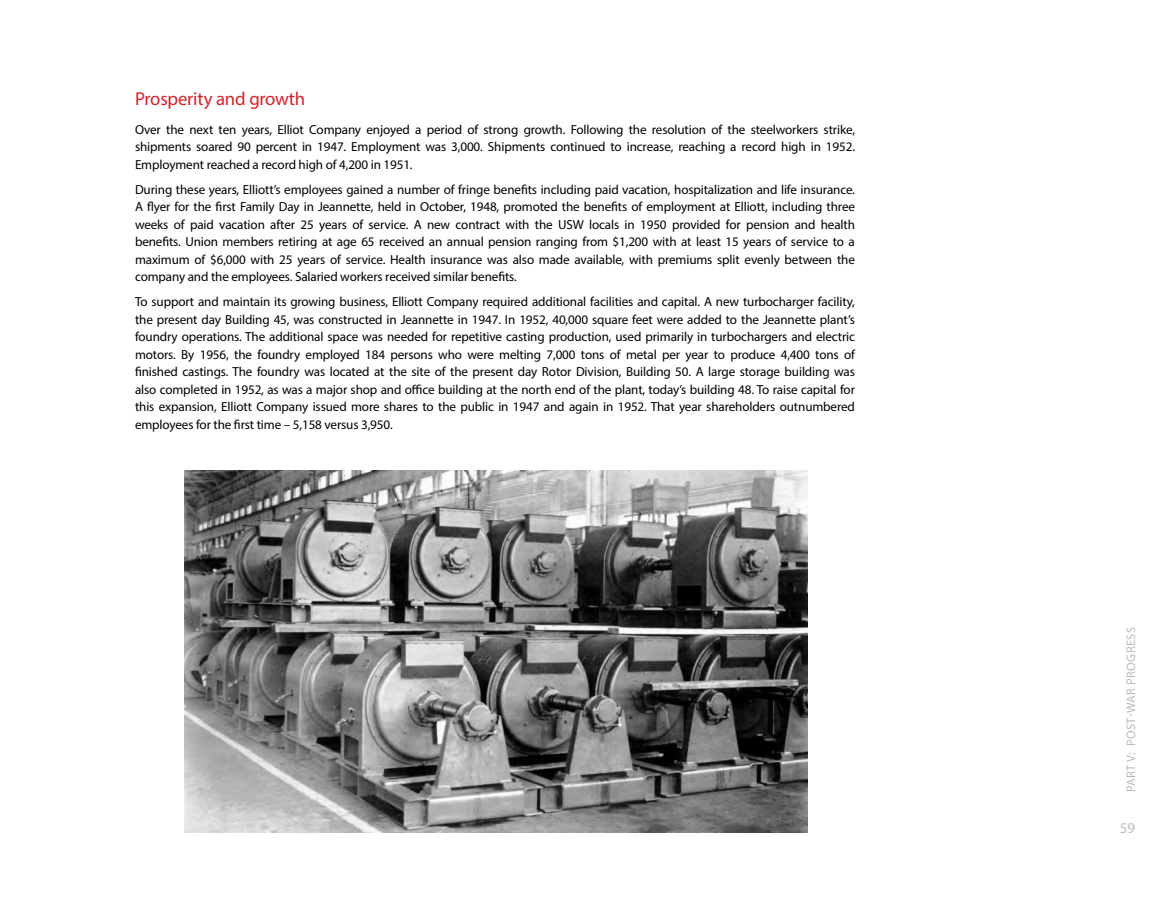
<style>
.page{position:relative;width:1170px;height:900px;background:#fff}
.page>*{position:absolute;margin:0;border:0;box-sizing:border-box;transform-origin:0 0}
.t1{font:18.75px "Myriad Pro";letter-spacing:-.01em;color:#d2232a}
.t2{font:15px "Myriad Pro";color:#c0bfc1}
.t3{font:13.12px/17.5px "Myriad Pro";letter-spacing:-.01em;color:#000;text-align:justify}
.t4{font:12.5px "Myriad Pro";letter-spacing:.03em;color:#bdbcbe}
</style>
<div class="page">
<img style="left:185px;top:470px;width:623px;height:362px">
<h1 class="t1" style="left:135px;top:87px;width:172px">Prosperity and growth</h1>
<p class="t3" style="left:135px;top:120px;width:722px">Over the next ten years, Elliot Company enjoyed a period of strong growth. Following the resolution of the steelworkers strike, shipments soared 90 percent in 1947. Employment was 3,000. Shipments continued to increase, reaching a record high in 1952.<br>Employment reached a record high of 4,200 in 1951.</p>
<p class="t3" style="left:135px;top:180px;width:722px">During these years, Elliott’s employees gained a number of fringe benefits including paid vacation, hospitalization and life insurance.<br>A flyer for the first Family Day in Jeannette, held in October, 1948, promoted the benefits of employment at Elliott, including three weeks of paid vacation after 25 years of service. A new contract with the USW locals in 1950 provided for pension and health benefits. Union members retiring at age 65 received an annual pension ranging from $1,200 with at least 15 years of service to a maximum of $6,000 with 25 years of service. Health insurance was also made available, with premiums split evenly between the company and the employees. Salaried workers received similar benefits.</p>
<p class="t3" style="left:135px;top:293px;width:722px">To support and maintain its growing business, Elliott Company required additional facilities and capital. A new turbocharger facility, the present day Building 45, was constructed in Jeannette in 1947. In 1952, 40,000 square feet were added to the Jeannette plant’s foundry operations. The additional space was needed for repetitive casting production, used primarily in turbochargers and electric motors. By 1956, the foundry employed 184 persons who were melting 7,000 tons of metal per year to produce 4,400 tons of finished castings. The foundry was located at the site of the present day Rotor Division, Building 50. A large storage building was also completed in 1952, as was a major shop and office building at the north end of the plant, today’s building 48. To raise capital for this expansion, Elliott Company issued more shares to the public in 1947 and again in 1952. That year shareholders outnumbered employees for the first time – 5,158 versus 3,950.</p>
<p class="t4" style="left:1123px;top:792px;width:166px;rotate:-90deg">PART V: POST-WAR PROGRESS</p>
<p class="t2" style="left:1120px;top:818px;width:17px">59</p>
</div>
